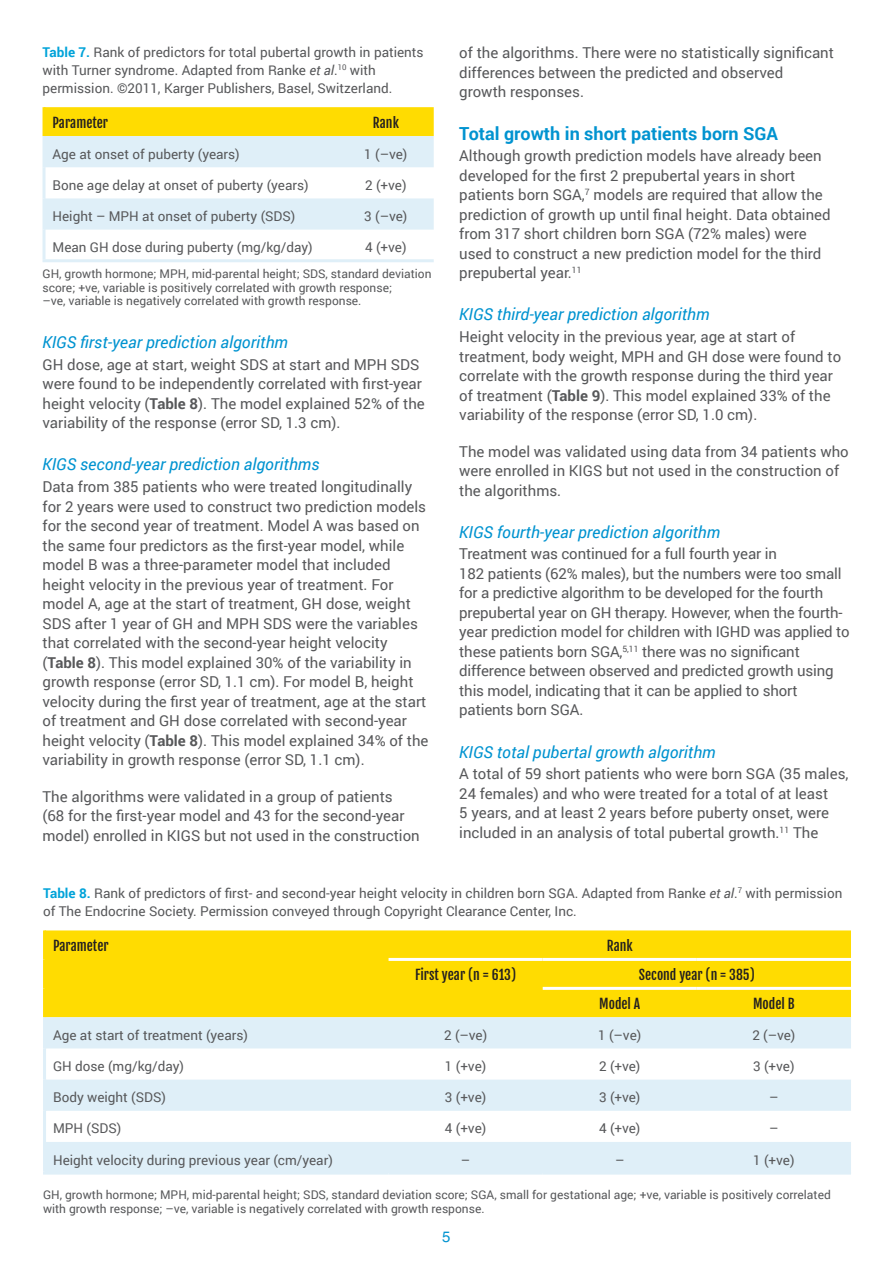
<style>
.page{position:relative;width:893px;height:1263px;background:#fff}
.page>*{position:absolute;margin:0;border:0;box-sizing:border-box;transform-origin:0 0}
.t1{font:700 18px "Roboto";color:#0093d0}
.t2{font:italic 16.5px "Roboto";color:#0093d0}
.t3{font:15px/19.5px "Roboto";color:#57585a}
.t4{font:15px "Helvetica LT Std";color:#0093d0}
.t5{font:13.5px/18px "Roboto";color:#57585a}
.t6{font:13.5px/29px "Fjalla One";color:#231f20}
.t7{font:12px/13.5px "Roboto";color:#57585a}
.s1{font-weight:700;color:#00a3d9}
.s2{font-style:italic}
.s3{font-weight:700}
</style>
<div class="page">
<div style="left:46px;top:930px;width:805px;height:87px;background:#ffdc01"></div>
<svg style="left:46px;top:1017px;width:805px;height:154px;fill:#dfeff8"></svg>
<hr style="left:389px;top:958px;width:154px;height:3px;background:#fff">
<hr style="left:543px;top:958px;width:154px;height:3px;background:#fff">
<hr style="left:697px;top:958px;width:154px;height:3px;background:#fff">
<hr style="left:543px;top:987px;width:154px;height:3px;background:#fff">
<hr style="left:697px;top:987px;width:154px;height:3px;background:#fff">
<hr style="left:43px;top:930px;width:3px;height:29px;background:#ffdc01">
<hr style="left:43px;top:959px;width:3px;height:29px;background:#ffdc01">
<hr style="left:43px;top:988px;width:3px;height:29px;background:#ffdc01">
<hr style="left:43px;top:1017px;width:3px;height:31px;background:#dfeff8">
<hr style="left:43px;top:1048px;width:3px;height:31px;background:#dfeff8">
<hr style="left:43px;top:1079px;width:3px;height:32px;background:#dfeff8">
<hr style="left:43px;top:1111px;width:3px;height:31px;background:#dfeff8">
<hr style="left:43px;top:1142px;width:3px;height:29px;background:#dfeff8">
<hr style="left:43px;top:1171px;width:346px;height:3px;background:#dfeff8">
<hr style="left:389px;top:1171px;width:154px;height:3px;background:#dfeff8">
<hr style="left:543px;top:1171px;width:154px;height:3px;background:#dfeff8">
<hr style="left:697px;top:1171px;width:154px;height:3px;background:#dfeff8">
<svg style="left:46px;top:107px;width:388px;height:123px"></svg>
<hr style="left:43px;top:107px;width:3px;height:29px;background:#ffdc01">
<hr style="left:43px;top:136px;width:3px;height:31px;background:#dfeff8">
<hr style="left:43px;top:167px;width:3px;height:31px;background:#dfeff8">
<hr style="left:43px;top:198px;width:3px;height:32px;background:#dfeff8">
<hr style="left:43px;top:230px;width:3px;height:29px;background:#dfeff8">
<hr style="left:43px;top:259px;width:295px;height:3px;background:#dfeff8">
<hr style="left:338px;top:259px;width:96px;height:3px;background:#dfeff8">
<p class="t5" style="left:43px;top:42px;width:383px"><span class="s1">Table 7.</span> Rank of predictors for total pubertal growth in patients with Turner syndrome. Adapted from Ranke <span class="s2">et al</span>.<sup>10</sup> with permission. ©2011, Karger Publishers, Basel, Switzerland.</p>
<p class="t6" style="left:53px;top:108px;width:57px">Parameter</p>
<p class="t6" style="left:373px;top:108px;width:27px">Rank</p>
<p class="t5" style="left:53px;top:144px;width:189px">Age at onset of puberty (years)</p>
<p class="t5" style="left:364px;top:144px;width:45px">1 (–ve)</p>
<p class="t5" style="left:53px;top:176px;width:258px">Bone age delay at onset of puberty (years)</p>
<p class="t5" style="left:365px;top:176px;width:43px">2 (+ve)</p>
<p class="t5" style="left:53px;top:207px;width:244px">Height – MPH at onset of puberty (SDS)</p>
<p class="t5" style="left:364px;top:207px;width:45px">3 (–ve)</p>
<p class="t5" style="left:53px;top:238px;width:262px">Mean GH dose during puberty (mg/kg/day)</p>
<p class="t5" style="left:365px;top:238px;width:43px">4 (+ve)</p>
<p class="t7" style="left:43px;top:267px;width:391px">GH, growth hormone; MPH, mid-parental height; SDS, standard deviation score; +ve, variable is positively correlated with growth response;<br>–ve, variable is negatively correlated with growth response.</p>
<p class="t2" style="left:43px;top:331px;width:247px">KIGS first-year prediction algorithm</p>
<p class="t3" style="left:43px;top:354px;width:384px">GH dose, age at start, weight SDS at start and MPH SDS were found to be independently correlated with first-year height velocity (<span class="s3">Table 8</span>). The model explained 52% of the variability of the response (error SD, 1.3 cm).</p>
<p class="t2" style="left:43px;top:453px;width:278px">KIGS second-year prediction algorithms</p>
<p class="t3" style="left:43px;top:476px;width:387px">Data from 385 patients who were treated longitudinally for 2 years were used to construct two prediction models for the second year of treatment. Model A was based on the same four predictors as the first-year model, while model B was a three-parameter model that included height velocity in the previous year of treatment. For model A, age at the start of treatment, GH dose, weight SDS after 1 year of GH and MPH SDS were the variables that correlated with the second-year height velocity (<span class="s3">Table 8</span>). This model explained 30% of the variability in growth response (error SD, 1.1 cm). For model B, height velocity during the first year of treatment, age at the start of treatment and GH dose correlated with second-year height velocity (<span class="s3">Table 8</span>). This model explained 34% of the variability in growth response (error SD, 1.1 cm).</p>
<p class="t3" style="left:43px;top:786px;width:379px">The algorithms were validated in a group of patients<br>(68 for the first-year model and 43 for the second-year model) enrolled in KIGS but not used in the construction</p>
<p class="t3" style="left:459px;top:43px;width:376px">of the algorithms. There were no statistically significant differences between the predicted and observed growth responses.</p>
<p class="t1" style="left:459px;top:120px;width:320px">Total growth in short patients born SGA</p>
<p class="t3" style="left:459px;top:145px;width:373px">Although growth prediction models have already been developed for the first 2 prepubertal years in short patients born SGA,<sup>7</sup> models are required that allow the prediction of growth up until final height. Data obtained from 317 short children born SGA (72% males) were used to construct a new prediction model for the third prepubertal year.<sup>11</sup></p>
<p class="t2" style="left:459px;top:303px;width:252px">KIGS third-year prediction algorithm</p>
<p class="t3" style="left:459px;top:326px;width:383px">Height velocity in the previous year, age at start of treatment, body weight, MPH and GH dose were found to correlate with the growth response during the third year of treatment (<span class="s3">Table 9</span>). This model explained 33% of the variability of the response (error SD, 1.0 cm).</p>
<p class="t3" style="left:459px;top:441px;width:391px">The model was validated using data from 34 patients who were enrolled in KIGS but not used in the construction of the algorithms.</p>
<p class="t2" style="left:459px;top:520px;width:262px">KIGS fourth-year prediction algorithm</p>
<p class="t3" style="left:459px;top:544px;width:392px">Treatment was continued for a full fourth year in<br>182 patients (62% males), but the numbers were too small for a predictive algorithm to be developed for the fourth prepubertal year on GH therapy. However, when the fourth&shy;year prediction model for children with IGHD was applied to these patients born SGA,<sup>5,11</sup> there was no significant difference between observed and predicted growth using this model, indicating that it can be applied to short patients born SGA.</p>
<p class="t2" style="left:459px;top:740px;width:258px">KIGS total pubertal growth algorithm</p>
<p class="t3" style="left:459px;top:764px;width:391px">A total of 59 short patients who were born SGA (35 males, 24 females) and who were treated for a total of at least<br>5 years, and at least 2 years before puberty onset, were included in an analysis of total pubertal growth.<sup>11</sup> The</p>
<p class="t5" style="left:43px;top:884px;width:801px"><span class="s1">Table 8.</span> Rank of predictors of first- and second-year height velocity in children born SGA. Adapted from Ranke <span class="s2">et al</span>.<sup>7</sup> with permission of The Endocrine Society. Permission conveyed through Copyright Clearance Center, Inc.</p>
<p class="t6" style="left:53px;top:931px;width:57px">Parameter</p>
<p class="t6" style="left:607px;top:931px;width:27px">Rank</p>
<p class="t6" style="left:415px;top:960px;width:103px">First year (n = 613)</p>
<p class="t6" style="left:599px;top:960px;width:157px;text-indent:40px">Second year (n = 385)<br>Model A</p>
<p class="t6" style="left:753px;top:989px;width:43px">Model B</p>
<p class="t5" style="left:53px;top:1026px;width:196px">Age at start of treatment (years)</p>
<p class="t5" style="left:444px;top:1026px;width:45px">2 (–ve)</p>
<p class="t5" style="left:598px;top:1026px;width:45px">1 (–ve)</p>
<p class="t5" style="left:752px;top:1026px;width:45px">2 (–ve)</p>
<p class="t5" style="left:53px;top:1057px;width:133px">GH dose (mg/kg/day)</p>
<p class="t5" style="left:445px;top:1057px;width:43px">1 (+ve)</p>
<p class="t5" style="left:599px;top:1057px;width:43px">2 (+ve)</p>
<p class="t5" style="left:753px;top:1057px;width:43px">3 (+ve)</p>
<p class="t5" style="left:53px;top:1088px;width:114px">Body weight (SDS)</p>
<p class="t5" style="left:445px;top:1088px;width:43px">3 (+ve)</p>
<p class="t5" style="left:599px;top:1088px;width:43px">3 (+ve)</p>
<p class="t5" style="left:769px;top:1088px;width:11px">–</p>
<p class="t5" style="left:53px;top:1119px;width:70px">MPH (SDS)</p>
<p class="t5" style="left:445px;top:1119px;width:43px">4 (+ve)</p>
<p class="t5" style="left:599px;top:1119px;width:43px">4 (+ve)</p>
<p class="t5" style="left:769px;top:1119px;width:11px">–</p>
<p class="t5" style="left:53px;top:1150px;width:281px">Height velocity during previous year (cm/year)</p>
<p class="t5" style="left:461px;top:1150px;width:11px">–</p>
<p class="t5" style="left:615px;top:1150px;width:11px">–</p>
<p class="t5" style="left:753px;top:1150px;width:43px">1 (+ve)</p>
<p class="t7" style="left:43px;top:1187px;width:789px">GH, growth hormone; MPH, mid-parental height; SDS, standard deviation score; SGA, small for gestational age; +ve, variable is positively correlated with growth response; –ve, variable is negatively correlated with growth response.</p>
<p class="t4" style="left:442px;top:1228px;width:10px">5</p>
</div>
